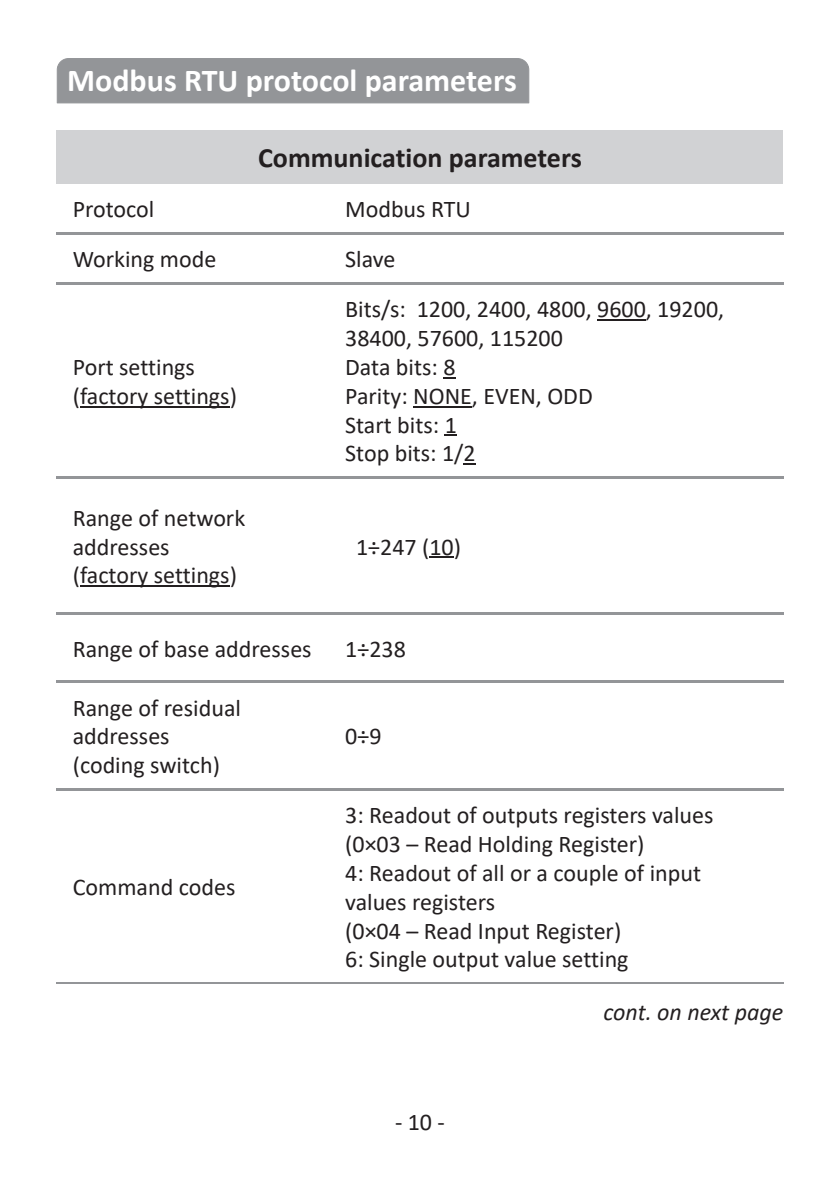
<style>
.page{position:relative;width:840px;height:1191px;background:#fff}
.page>*{position:absolute;margin:0;border:0;box-sizing:border-box;transform-origin:0 0}
.t1{font:700 32px "Calibri";color:#fff}
.t2{font:700 28px "Calibri";color:#231f20}
.t3{font:24px/28.8px "Calibri";color:#231f20}
.t4{font:italic 24px "Calibri";color:#231f20}
</style>
<div class="page">
<div style="left:57px;top:130px;width:725px;height:53px;background:#d1d2d4"></div>
<hr style="left:57px;top:232px;width:272px;height:2px;background:#939598">
<hr style="left:329px;top:232px;width:453px;height:2px;background:#939598">
<hr style="left:57px;top:282px;width:272px;height:2px;background:#939598">
<hr style="left:329px;top:282px;width:453px;height:2px;background:#939598">
<hr style="left:57px;top:476px;width:272px;height:2px;background:#939598">
<hr style="left:329px;top:476px;width:453px;height:2px;background:#939598">
<hr style="left:57px;top:612px;width:272px;height:2px;background:#939598">
<hr style="left:329px;top:612px;width:453px;height:2px;background:#939598">
<hr style="left:57px;top:680px;width:272px;height:2px;background:#939598">
<hr style="left:329px;top:680px;width:453px;height:2px;background:#939598">
<hr style="left:57px;top:788px;width:272px;height:2px;background:#939598">
<hr style="left:329px;top:788px;width:453px;height:2px;background:#939598">
<hr style="left:57px;top:982px;width:272px;height:2px;background:#939598">
<hr style="left:329px;top:982px;width:453px;height:2px;background:#939598">
<hr style="left:80px;top:406px;width:149px;height:1px;background:#231f20">
<hr style="left:596px;top:319px;width:49px;height:2px;background:#231f20">
<svg style="left:443px;top:377px;width:12px;height:1px"></svg>
<hr style="left:413px;top:406px;width:58px;height:1px;background:#231f20">
<svg style="left:444px;top:434px;width:12px;height:2px"></svg>
<svg style="left:463px;top:463px;width:12px;height:2px"></svg>
<hr style="left:80px;top:585px;width:149px;height:2px;background:#231f20">
<hr style="left:429px;top:556px;width:24px;height:2px;background:#231f20">
<div style="left:57px;top:58px;width:472px;height:45px;background:#939598"></div>
<h1 class="t1" style="left:67px;top:58px;width:451px">Modbus RTU protocol parameters</h1>
<p class="t2" style="left:258px;top:138px;width:325px">Communication parameters</p>
<p class="t3" style="left:73px;top:194px;width:83px">Protocol</p>
<p class="t3" style="left:345px;top:194px;width:127px">Modbus RTU</p>
<p class="t3" style="left:73px;top:244px;width:145px">Working mode</p>
<p class="t3" style="left:345px;top:244px;width:52px">Slave</p>
<p class="t3" style="left:73px;top:352px;width:166px">Port settings (factory settings)</p>
<p class="t3" style="left:73px;top:503px;width:174px">Range of network addresses (factory settings)</p>
<p class="t3" style="left:345px;top:294px;width:380px">Bits/s: 1200, 2400, 4800, 9600, 19200,<br>38400, 57600, 115200<br>Data bits: 8<br>Parity: NONE, EVEN, ODD<br>Start bits: 1<br>Stop bits: 1/2</p>
<p class="t3" style="left:356px;top:531px;width:106px">1÷247 (10)</p>
<p class="t3" style="left:73px;top:633px;width:240px">Range of base addresses</p>
<p class="t3" style="left:345px;top:633px;width:62px">1÷238</p>
<p class="t3" style="left:73px;top:692px;width:170px">Range of residual addresses (coding switch)</p>
<p class="t3" style="left:345px;top:721px;width:38px">0÷9</p>
<p class="t3" style="left:73px;top:872px;width:164px">Command codes</p>
<p class="t3" style="left:345px;top:800px;width:370px">3: Readout of outputs registers values (0×03 – Read Holding Register)<br>4: Readout of all or a couple of input values registers<br>(0×04 – Read Input Register)<br>6: Single output value setting</p>
<p class="t4" style="left:603px;top:995px;width:181px">cont. on next page</p>
<p class="t3" style="left:395px;top:1106px;width:51px">- 10 -</p>
</div>
